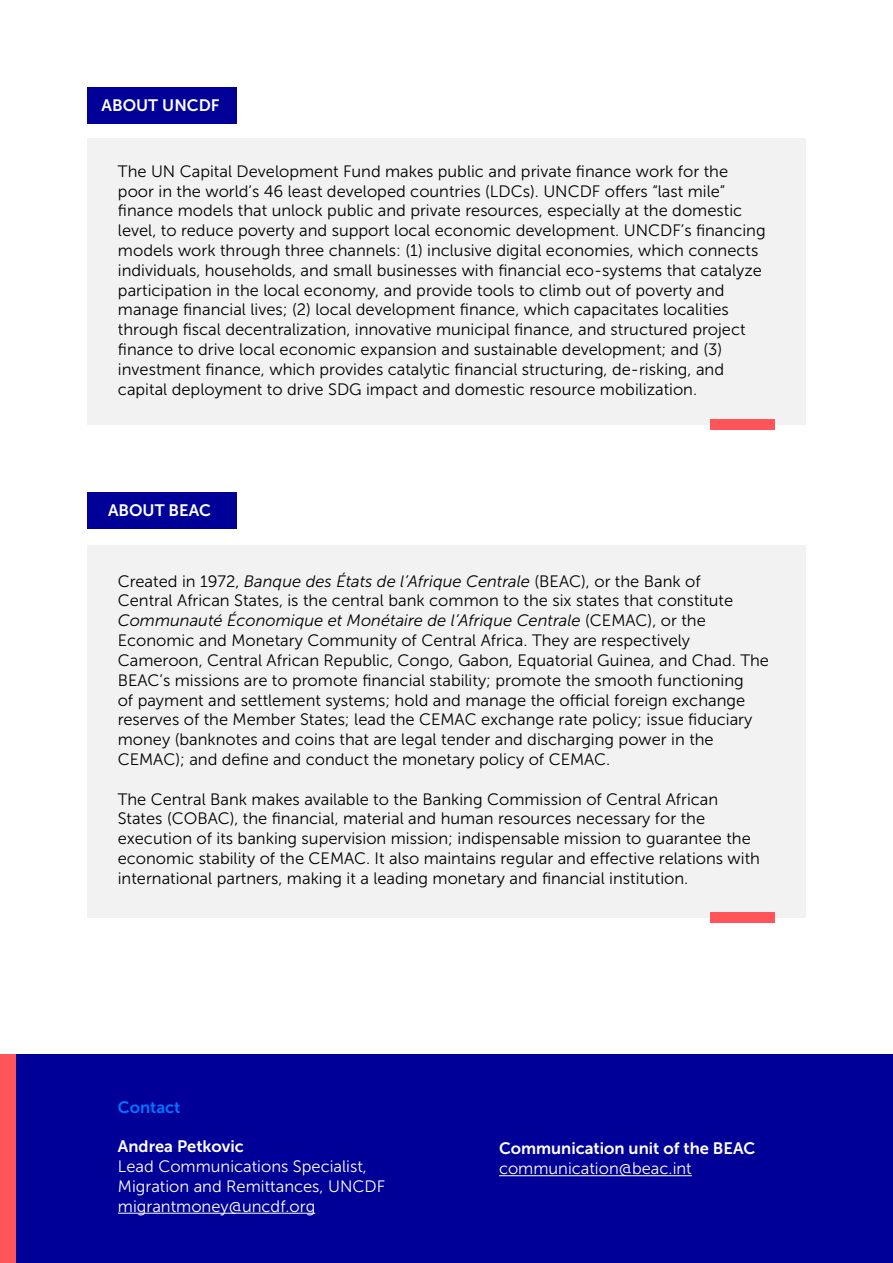
<style>
.page{position:relative;width:893px;height:1263px;background:#fff}
.page>*{position:absolute;margin:0;border:0;box-sizing:border-box;transform-origin:0 0}
.t1{font:16.5px/19.8px "Museo Sans 300";color:#000}
.t2{font:16.5px/19.8px "Museo Sans 300";color:#fff}
.t3{font:16.5px "Museo Sans 700";color:#fff}
.t4{font:16.5px "Museo Sans 700";color:#0075ff}
.s1{font-style:italic}
</style>
<div class="page">
<div style="left:0;top:1055px;width:893px;height:208px;background:#009"></div>
<hr style="left:118px;top:1213px;width:197px;height:1px;background:#fff">
<div style="left:87px;top:87px;width:149px;height:36px;background:#009"></div>
<div style="left:87px;top:138px;width:719px;height:287px;background:#f2f2f2"></div>
<div style="left:87px;top:492px;width:149px;height:36px;background:#009"></div>
<div style="left:710px;top:419px;width:65px;height:11px;background:#ff5459"></div>
<div style="left:87px;top:545px;width:719px;height:372px;background:#f2f2f2"></div>
<div style="left:710px;top:912px;width:64px;height:10px;background:#ff5459"></div>
<hr style="left:499px;top:1175px;width:193px;height:1px;background:#fff">
<div style="left:0;top:1055px;width:15px;height:208px;background:#ff5459"></div>
<p class="t3" style="left:102px;top:96px;width:119px">ABOUT UNCDF</p>
<p class="t1" style="left:118px;top:161px;width:649px">The UN Capital Development Fund makes public and private finance work for the poor in the world’s 46 least developed countries (LDCs). UNCDF offers “last mile” finance models that unlock public and private resources, especially at the domestic level, to reduce poverty and support local economic development. UNCDF’s financing models work through three channels: (1) inclusive digital economies, which connects individuals, households, and small businesses with financial eco-systems that catalyze participation in the local economy, and provide tools to climb out of poverty and manage financial lives; (2) local development finance, which capacitates localities through fiscal decentralization, innovative municipal finance, and structured project finance to drive local economic expansion and sustainable development; and (3) investment finance, which provides catalytic financial structuring, de-risking, and capital deployment to drive SDG impact and domestic resource mobilization.</p>
<p class="t3" style="left:108px;top:501px;width:104px">ABOUT BEAC</p>
<p class="t1" style="left:118px;top:571px;width:653px">Created in 1972, <span class="s1">Banque des États de l’Afrique Centrale</span> (BEAC), or the Bank of<br>Central African States, is the central bank common to the six states that constitute <span class="s1">Communauté Économique et Monétaire de l’Afrique Centrale</span> (CEMAC), or the Economic and Monetary Community of Central Africa. They are respectively Cameroon, Central African Republic, Congo, Gabon, Equatorial Guinea, and Chad. The BEAC’s missions are to promote financial stability; promote the smooth functioning<br>of payment and settlement systems; hold and manage the official foreign exchange reserves of the Member States; lead the CEMAC exchange rate policy; issue fiduciary money (banknotes and coins that are legal tender and discharging power in the CEMAC); and define and conduct the monetary policy of CEMAC.</p>
<p class="t1" style="left:118px;top:789px;width:644px">The Central Bank makes available to the Banking Commission of Central African States (COBAC), the financial, material and human resources necessary for the execution of its banking supervision mission; indispensable mission to guarantee the economic stability of the CEMAC. It also maintains regular and effective relations with international partners, making it a leading monetary and financial institution.</p>
<p class="t4" style="left:118px;top:1098px;width:64px">Contact</p>
<p class="t3" style="left:118px;top:1137px;width:127px">Andrea Petkovic</p>
<p class="t2" style="left:118px;top:1156px;width:269px">Lead Communications Specialist,<br>Migration and Remittances, UNCDF migrantmoney@uncdf.org</p>
<p class="t3" style="left:499px;top:1139px;width:258px">Communication unit of the BEAC</p>
<p class="t2" style="left:499px;top:1158px;width:194px">communication@beac.int</p>
</div>
